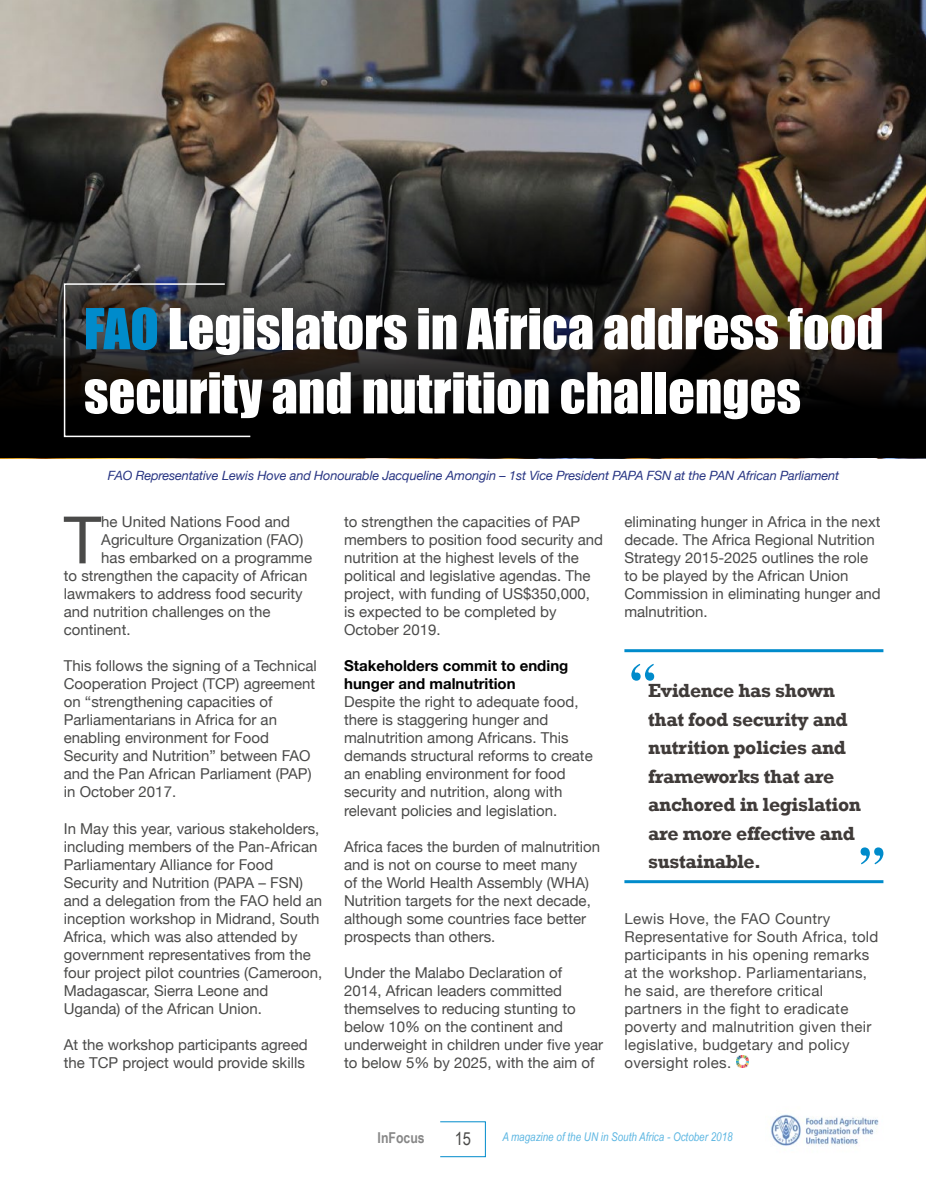
<style>
.page{position:relative;width:926px;height:1198px;background:#fff}
.page>*{position:absolute;margin:0;border:0;box-sizing:border-box;transform-origin:0 0}
.t1{font:65.4px "Helvetica Neue";color:#4a4a49}
.t2{font:52.2px/64.1px "Impact";color:#fff}
.t3{font:700 19.5px/28.5px "Rockwell";letter-spacing:-.02em;color:#403b39}
.t4{font:18px "Arial Narrow";color:#4a4a49}
.t5{font:15px/18px "Helvetica Neue";color:#4a4a49}
.t6{font:15px/18px "Helvetica Neue";letter-spacing:.02em;color:#4a4a49}
.t7{font:700 15px/18px "Helvetica Neue";color:#000}
.t8{font:700 15px "Arial Narrow";color:#878787}
.t9{font:italic 12.75px "Helvetica Neue";letter-spacing:-.01em;color:#283583}
.t10{font:italic 12px "Arial Narrow";color:#5cb6e2}
.s1{color:#008bcb}
</style>
<div class="page">
<img style="left:0;top:0;width:925px;height:132px">
<svg style="left:736px;top:1055px;width:11px;height:12px"></svg>
<img style="left:0;top:132px;width:925px;height:326px">
<svg style="left:63px;top:282px;width:189px;height:156px;background:#262423"></svg>
<img style="left:770px;top:1114px;width:109px;height:32px">
<svg style="left:631px;top:663px;width:23px;height:17px"></svg>
<svg style="left:860px;top:847px;width:23px;height:17px"></svg>
<hr style="left:624px;top:649px;width:259px;height:3px;background:#008bcb">
<hr style="left:624px;top:880px;width:259px;height:3px;background:#008bcb">
<h2 class="t2" style="left:84px;top:295px;width:801px"><span class="s1">FAO</span> Legislators in Africa address food security and nutrition challenges</h2>
<p class="t9" style="left:108px;top:466px;width:732px">FAO Representative Lewis Hove and Honourable Jacqueline Amongin – 1st Vice President PAPA FSN at the PAN African Parliament</p>
<h1 class="t1" style="left:64px;top:493px;width:39px">T</h1>
<p class="t5" style="left:101px;top:514px;width:190px">he United Nations Food and</p>
<p class="t5" style="left:101px;top:532px;width:203px">Agriculture Organization (FAO)</p>
<p class="t5" style="left:101px;top:550px;width:212px">has embarked on a programme</p>
<p class="t5" style="left:64px;top:568px;width:245px">to strengthen the capacity of African</p>
<p class="t5" style="left:64px;top:586px;width:240px">lawmakers to address food security</p>
<p class="t5" style="left:64px;top:604px;width:208px">and nutrition challenges on the</p>
<p class="t5" style="left:64px;top:622px;width:68px">continent.</p>
<p class="t5" style="left:64px;top:658px;width:254px">This follows the signing of a Technical Cooperation Project (TCP) agreement on “strengthening capacities of Parliamentarians in Africa for an enabling environment for Food Security and Nutrition” between FAO and the Pan African Parliament (PAP) in October 2017.</p>
<p class="t5" style="left:64px;top:820px;width:260px">In May this year, various stakeholders, including members of the Pan-African Parliamentary Alliance for Food Security and Nutrition (PAPA – FSN) and a delegation from the FAO held an inception workshop in Midrand, South Africa, which was also attended by government representatives from the four project pilot countries (Cameroon, Madagascar, Sierra Leone and Uganda) of the African Union.</p>
<p class="t5" style="left:64px;top:1036px;width:245px">At the workshop participants agreed the TCP project would provide skills</p>
<p class="t5" style="left:344px;top:514px;width:260px">to strengthen the capacities of PAP members to position food security and nutrition at the highest levels of the political and legislative agendas. The project, with funding of US$350,000, is expected to be completed by October 2019.</p>
<p class="t7" style="left:344px;top:657px;width:226px">Stakeholders commit to ending hunger and malnutrition</p>
<p class="t5" style="left:344px;top:694px;width:250px">Despite the right to adequate food, there is staggering hunger and malnutrition among Africans. This demands structural reforms to create an enabling environment for food security and nutrition, along with relevant policies and legislation.</p>
<p class="t5" style="left:344px;top:838px;width:257px">Africa faces the burden of malnutrition and is not on course to meet many<br>of the World Health Assembly (WHA)<br>Nutrition targets for the next decade, although some countries face better prospects than others.</p>
<p class="t5" style="left:344px;top:964px;width:260px">Under the Malabo Declaration of 2014, African leaders committed themselves to reducing stunting to below 10% on the continent and underweight in children under five year to below 5% by 2025, with the aim of</p>
<p class="t5" style="left:624px;top:514px;width:258px">eliminating hunger in Africa in the next decade. The Africa Regional Nutrition Strategy 2015-2025 outlines the role to be played by the African Union Commission in eliminating hunger and malnutrition.</p>
<h3 class="t3" style="left:648px;top:676px;width:214px">Evidence has shown that food security and nutrition policies and frameworks that are anchored in legislation are more effective and sustainable.</h3>
<p class="t6" style="left:624px;top:910px;width:255px">Lewis Hove, the FAO Country<br>Representative for South Africa, told participants in his opening remarks at the workshop. Parliamentarians, he said, are therefore critical partners in the fight to eradicate poverty and malnutrition given their legislative, budgetary and policy oversight roles.</p>
<p class="t8" style="left:377px;top:1126px;width:49px">InFocus</p>
<p class="t4" style="left:454px;top:1125px;width:18px">15</p>
<p class="t10" style="left:502px;top:1128px;width:232px">A magazine of the UN in South Africa - October 2018</p>
</div>
